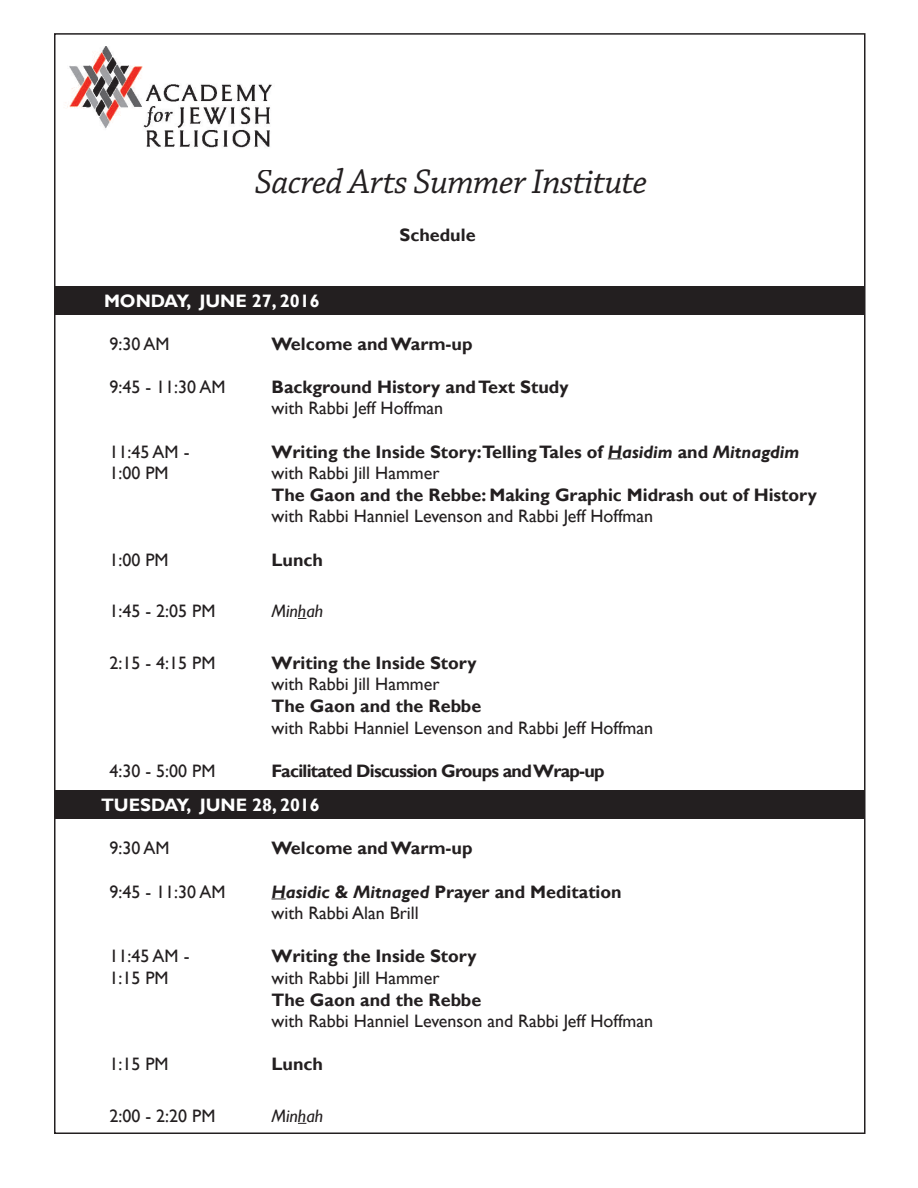
<style>
.page{position:relative;width:918px;height:1188px;background:#fff}
.page>*{position:absolute;margin:0;border:0;box-sizing:border-box;transform-origin:0 0}
.t1{font:italic 36px "Chaparral Pro";letter-spacing:-.02em;color:#231f20}
.t2{font:700 18px/21.6px "Gill Sans";color:#231f20}
.t3{font:18px "Gill Sans";color:#231f20}
.t4{font:700 18px "Gill Sans";letter-spacing:-.04em;color:#231f20}
.t5{font:700 18px "Gill Sans";color:#fff}
.t6{font:italic 18px "Gill Sans";color:#231f20}
.s1{font-style:italic}
.s2{font-weight:400}
</style>
<div class="page">
<svg style="left:608px;top:458px;width:14px;height:1px"></svg>
<svg style="left:272px;top:899px;width:14px;height:1px"></svg>
<div style="left:54px;top:286px;width:810px;height:29px;background:#231f20"></div>
<img style="left:65px;top:47px;width:207px;height:101px">
<div style="left:54px;top:790px;width:810px;height:29px;background:#231f20"></div>
<p class="t1" style="left:255px;top:162px;width:394px">Sacred Arts Summer Institute</p>
<p class="t5" style="left:104px;top:291px;width:217px">MONDAY, JUNE 27, 2016</p>
<p class="t2" style="left:400px;top:225px;width:78px">Schedule</p>
<p class="t3" style="left:110px;top:333px;width:62px">9:30 AM</p>
<p class="t2" style="left:272px;top:333px;width:203px">Welcome and Warm-up</p>
<p class="t3" style="left:110px;top:376px;width:117px">9:45 - 11:30 AM</p>
<p class="t2" style="left:272px;top:376px;width:299px">Background History and Text Study</p>
<p class="t3" style="left:272px;top:398px;width:173px">with Rabbi Jeff Hoffman</p>
<p class="t3" style="left:110px;top:441px;width:82px">11:45 AM -</p>
<p class="t2" style="left:272px;top:441px;width:529px">Writing the Inside Story:Telling Tales of <span class="s1">Hasidim</span> and <span class="s1">Mitnagdim</span></p>
<p class="t3" style="left:110px;top:463px;width:61px">1:00 PM</p>
<p class="t3" style="left:272px;top:463px;width:170px">with Rabbi Jill Hammer</p>
<p class="t2" style="left:272px;top:484px;width:547px">The Gaon and the Rebbe: Making Graphic Midrash out of History <span class="s2">with Rabbi Hanniel Levenson and Rabbi Jeff Hoffman</span></p>
<p class="t3" style="left:110px;top:549px;width:61px">1:00 PM</p>
<p class="t2" style="left:272px;top:549px;width:53px">Lunch</p>
<p class="t3" style="left:110px;top:601px;width:107px">1:45 - 2:05 PM</p>
<p class="t6" style="left:272px;top:601px;width:53px">Minhah</p>
<p class="t3" style="left:110px;top:652px;width:107px">2:15 - 4:15 PM</p>
<p class="t2" style="left:272px;top:652px;width:207px">Writing the Inside Story</p>
<p class="t3" style="left:272px;top:674px;width:170px">with Rabbi Jill Hammer</p>
<p class="t2" style="left:272px;top:696px;width:211px">The Gaon and the Rebbe</p>
<p class="t3" style="left:272px;top:717px;width:383px">with Rabbi Hanniel Levenson and Rabbi Jeff Hoffman</p>
<p class="t3" style="left:110px;top:760px;width:107px">4:30 - 5:00 PM</p>
<p class="t4" style="left:272px;top:760px;width:335px">Facilitated Discussion Groups and Wrap-up</p>
<p class="t5" style="left:101px;top:794px;width:220px">TUESDAY, JUNE 28, 2016</p>
<p class="t3" style="left:110px;top:838px;width:62px">9:30 AM</p>
<p class="t2" style="left:272px;top:838px;width:203px">Welcome and Warm-up</p>
<p class="t3" style="left:110px;top:881px;width:117px">9:45 - 11:30 AM</p>
<p class="t2" style="left:272px;top:881px;width:352px"><span class="s1">Hasidic</span> &amp; <span class="s1">Mitnaged</span> Prayer and Meditation</p>
<p class="t3" style="left:272px;top:903px;width:149px">with Rabbi Alan Brill</p>
<p class="t3" style="left:110px;top:946px;width:82px">11:45 AM -</p>
<p class="t2" style="left:272px;top:946px;width:207px">Writing the Inside Story</p>
<p class="t3" style="left:110px;top:967px;width:61px">1:15 PM</p>
<p class="t3" style="left:272px;top:967px;width:170px">with Rabbi Jill Hammer</p>
<p class="t2" style="left:272px;top:989px;width:211px">The Gaon and the Rebbe</p>
<p class="t3" style="left:272px;top:1011px;width:383px">with Rabbi Hanniel Levenson and Rabbi Jeff Hoffman</p>
<p class="t3" style="left:110px;top:1054px;width:61px">1:15 PM</p>
<p class="t2" style="left:272px;top:1054px;width:53px">Lunch</p>
<p class="t3" style="left:110px;top:1105px;width:107px">2:00 - 2:20 PM</p>
<p class="t6" style="left:272px;top:1105px;width:53px">Minhah</p>
</div>
